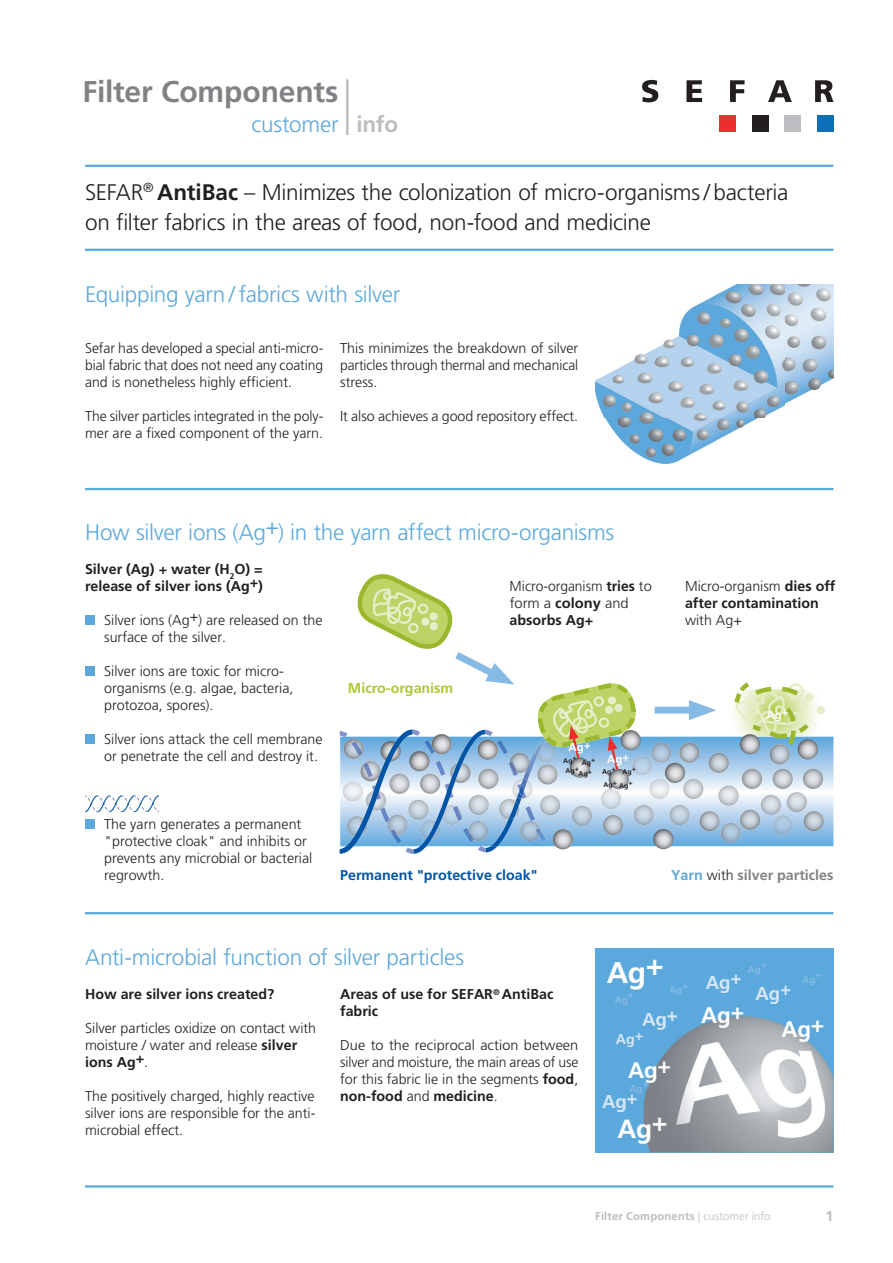
<style>
.page{position:relative;width:893px;height:1263px;background:#fff}
.page>*{position:absolute;margin:0;border:0;box-sizing:border-box;transform-origin:0 0}
.t1{font:700 55.65px "Frutiger LT Std";color:#bcbdc0;scale:.43 1}
.t2{font:700 30px "Frutiger LT Std";letter-spacing:-.005em;color:#808285}
.t3{font:700 30px "Frutiger LT Std";color:#fff}
.t4{font:700 26.25px "Frutiger LT Std";color:#fff}
.t5{font:300 22.5px "Frutiger LT Std";letter-spacing:-.015em;color:#5ba8dc}
.t6{font:300 22.5px/29.7px "Frutiger LT Std";letter-spacing:-.01em;color:#231f20}
.t7{font:700 22.5px "Frutiger LT Std";color:#fff}
.t8{font:700 22.5px "Frutiger LT Std";color:#bcbdc0}
.t9{font:700 18.75px "Frutiger LT Std";letter-spacing:-.01em;color:#d4e5f5}
.t10{font:300 14.25px/17px "Frutiger LT Std";color:#231f20}
.t11{font:700 14.25px/17px "Frutiger LT Std";color:#231f20}
.t12{font:700 14.25px "Frutiger LT Std";color:#0154a6}
.t13{font:700 14.25px "Frutiger LT Std";color:#808285}
.t14{font:700 14.25px "Frutiger LT Std";color:#aac932}
.t15{font:700 14.25px "Frutiger LT Std";color:#d4e5f5}
.t16{font:700 14.25px "Frutiger LT Std";color:#bcbdc0}
.t17{font:700 11.55px "Frutiger LT Std";color:#fff}
.t18{font:700 11.25px "Frutiger LT Std";letter-spacing:.015em;color:#bcbdc0}
.t19{font:700 9.75px "Frutiger LT Std";letter-spacing:.015em;color:#85bae4}
.t20{font:700 6.9px/10.8px "Frutiger LT Std";letter-spacing:.015em;color:#231f20;text-align:center}
.s1{font-weight:700}
.s2{font-weight:300}
.s3{color:#5ba8dc}
.s4{font-weight:300;color:#231f20}
.s5{font-size:22.5px;color:#fff}
</style>
<div class="page">
<div style="left:817px;top:116px;width:16px;height:16px;background:#0f6eb8"></div>
<div style="left:784px;top:116px;width:17px;height:16px;background:#bcbdc0"></div>
<div style="left:752px;top:116px;width:16px;height:16px;background:#231f20"></div>
<div style="left:719px;top:116px;width:17px;height:16px;background:#ee2d2e"></div>
<svg style="left:642px;top:80px;width:16px;height:22px"></svg>
<svg style="left:686px;top:80px;width:16px;height:22px"></svg>
<svg style="left:730px;top:80px;width:15px;height:22px"></svg>
<svg style="left:768px;top:80px;width:24px;height:22px"></svg>
<svg style="left:815px;top:80px;width:18px;height:22px"></svg>
<hr style="left:85px;top:165px;width:748px;height:2px;background:#5ba8dc">
<hr style="left:85px;top:249px;width:748px;height:2px;background:#5ba8dc">
<hr style="left:85px;top:488px;width:748px;height:2px;background:#5ba8dc">
<hr style="left:85px;top:912px;width:748px;height:2px;background:#5ba8dc">
<hr style="left:85px;top:1185px;width:748px;height:2px;background:#5ba8dc">
<div style="left:595px;top:948px;width:238px;height:204px;background:#5ba8dc"></div>
<img style="left:644px;top:1016px;width:189px;height:136px">
<img style="left:595px;top:285px;width:238px;height:178px">
<svg style="left:643px;top:1082px;width:5px;height:5px"></svg>
<svg style="left:643px;top:1016px;width:34px;height:14px"></svg>
<svg style="left:340px;top:574px;width:493px;height:280px"></svg>
<svg style="left:85px;top:795px;width:74px;height:17px"></svg>
<div style="left:85px;top:615px;width:10px;height:10px;background:#5ba8dc"></div>
<div style="left:85px;top:667px;width:10px;height:9px;background:#5ba8dc"></div>
<div style="left:85px;top:735px;width:10px;height:9px;background:#5ba8dc"></div>
<div style="left:85px;top:820px;width:10px;height:9px;background:#5ba8dc"></div>
<h2 class="t2" style="left:83px;top:74px;width:257px">Filter Components</h2>
<h3 class="t5" style="left:252px;top:111px;width:88px">customer</h3>
<h1 class="t1" style="left:345px;top:69px;width:14px">|</h1>
<h3 class="t8" style="left:356px;top:111px;width:43px">info</h3>
<h3 class="t6" style="left:85px;top:177px;width:705px">SEFAR<sup>®</sup> <span class="s1">AntiBac</span> – Minimizes the colonization of micro-organisms / bacteria on filter fabrics in the areas of food, non-food and medicine</h3>
<h3 class="t5" style="left:85px;top:281px;width:317px">Equipping yarn / fabrics with silver</h3>
<p class="t10" style="left:85px;top:340px;width:240px;text-align:justify">Sefar has developed a special anti-micro&shy;bial fabric that does not need any coating and is nonetheless highly efficient.</p>
<p class="t10" style="left:85px;top:408px;width:240px">The silver particles integrated in the poly&shy;mer are a fixed component of the yarn.</p>
<p class="t10" style="left:340px;top:340px;width:240px;text-align:justify">This minimizes the breakdown of silver particles through thermal and mechanical stress.</p>
<p class="t10" style="left:340px;top:408px;width:239px">It also achieves a good repository effect.</p>
<h3 class="t5" style="left:85px;top:519px;width:531px">How silver ions (Ag+) in the yarn affect micro-organisms</h3>
<p class="t11" style="left:85px;top:561px;width:179px">Silver (Ag) + water (H<sub>2</sub>O) = release of silver ions (Ag+)</p>
<p class="t10" style="left:104px;top:612px;width:220px">Silver ions (Ag+) are released on the surface of the silver.</p>
<p class="t10" style="left:104px;top:663px;width:191px">Silver ions are toxic for micro&shy;organisms (e.g. algae, bacteria, protozoa, spores).</p>
<p class="t10" style="left:104px;top:731px;width:220px">Silver ions attack the cell membrane or penetrate the cell and destroy it.</p>
<p class="t10" style="left:104px;top:816px;width:210px">The yarn generates a permanent "protective cloak" and inhibits or prevents any microbial or bacterial regrowth.</p>
<p class="t14" style="left:348px;top:680px;width:107px">Micro-organism</p>
<p class="t10" style="left:510px;top:578px;width:144px">Micro-organism <span class="s1">tries</span> to form a <span class="s1">colony</span> and <span class="s1">absorbs Ag+</span></p>
<p class="t11" style="left:685px;top:578px;width:152px"><span class="s2">Micro-organism</span> dies off after contamination</p>
<p class="t10" style="left:685px;top:612px;width:58px">with Ag+</p>
<p class="t17" style="left:568px;top:741px;width:24px">Ag+</p>
<p class="t17" style="left:607px;top:752px;width:24px">Ag+</p>
<p class="t20" style="left:563px;top:755px;width:17px">Ag+<br>Ag+</p>
<p class="t20" style="left:579px;top:756px;width:18px;line-height:11.7px">Ag+<br>Ag+</p>
<p class="t20" style="left:602px;top:765px;width:35px;line-height:13.4px;text-align:left">Ag+ Ag+<br>Ag+ Ag+</p>
<p class="t17" style="left:766px;top:708px;width:24px">Ag+</p>
<p class="t12" style="left:340px;top:867px;width:199px">Permanent "protective cloak"</p>
<p class="t13" style="left:671px;top:867px;width:164px"><span class="s3">Yarn</span> <span class="s4">with</span> silver particles</p>
<h3 class="t5" style="left:85px;top:945px;width:381px">Anti-microbial function of silver particles</h3>
<p class="t11" style="left:85px;top:986px;width:191px">How are silver ions created?</p>
<p class="t10" style="left:85px;top:1020px;width:233px">Silver particles oxidize on contact with moisture / water and release <span class="s1">silver ions Ag</span><sup>+</sup>.</p>
<p class="t10" style="left:85px;top:1088px;width:232px;text-align:justify">The positively charged, highly reactive silver ions are responsible for the anti&shy;microbial effect.</p>
<p class="t11" style="left:340px;top:986px;width:215px">Areas of use for SEFAR<sup>®</sup> AntiBac fabric</p>
<p class="t10" style="left:340px;top:1037px;width:240px;text-align:justify">Due to the reciprocal action between silver and moisture, the main areas of use for this fabric lie in the segments <span class="s1">food</span>, <span class="s1">non-food</span> and <span class="s1">medicine</span>.</p>
<h2 class="t3" style="left:607px;top:954px;width:59px">Ag+</h2>
<p class="t19" style="left:682px;top:979px;width:7px">+</p>
<p class="t19" style="left:669px;top:984px;width:15px">Ag</p>
<p class="t19" style="left:628px;top:989px;width:7px">+</p>
<p class="t19" style="left:615px;top:994px;width:15px">Ag</p>
<p class="t19" style="left:761px;top:959px;width:7px">+</p>
<p class="t19" style="left:748px;top:963px;width:15px">Ag</p>
<h3 class="t9" style="left:730px;top:967px;width:13px">+</h3>
<h3 class="t9" style="left:706px;top:971px;width:26px">Ag</h3>
<h3 class="t9" style="left:756px;top:982px;width:37px">Ag+</h3>
<p class="t19" style="left:815px;top:969px;width:7px">+</p>
<p class="t19" style="left:802px;top:974px;width:15px">Ag</p>
<h3 class="t9" style="left:642px;top:1008px;width:104px">Ag+ <span class="s5">Ag</span><sup>+</sup></h3>
<p class="t15" style="left:616px;top:1031px;width:29px">Ag+</p>
<h3 class="t7" style="left:628px;top:1057px;width:44px">Ag+</h3>
<p class="t19" style="left:643px;top:1078px;width:7px">+</p>
<p class="t19" style="left:629px;top:1082px;width:15px">Ag</p>
<h3 class="t9" style="left:602px;top:1091px;width:37px">Ag+</h3>
<h3 class="t4" style="left:617px;top:1113px;width:51px">Ag+</h3>
<h3 class="t7" style="left:782px;top:1015px;width:44px">Ag+</h3>
<p class="t18" style="left:595px;top:1210px;width:177px">Filter Components <span class="s2">| customer info</span></p>
<p class="t16" style="left:825px;top:1207px;width:9px">1</p>
</div>
